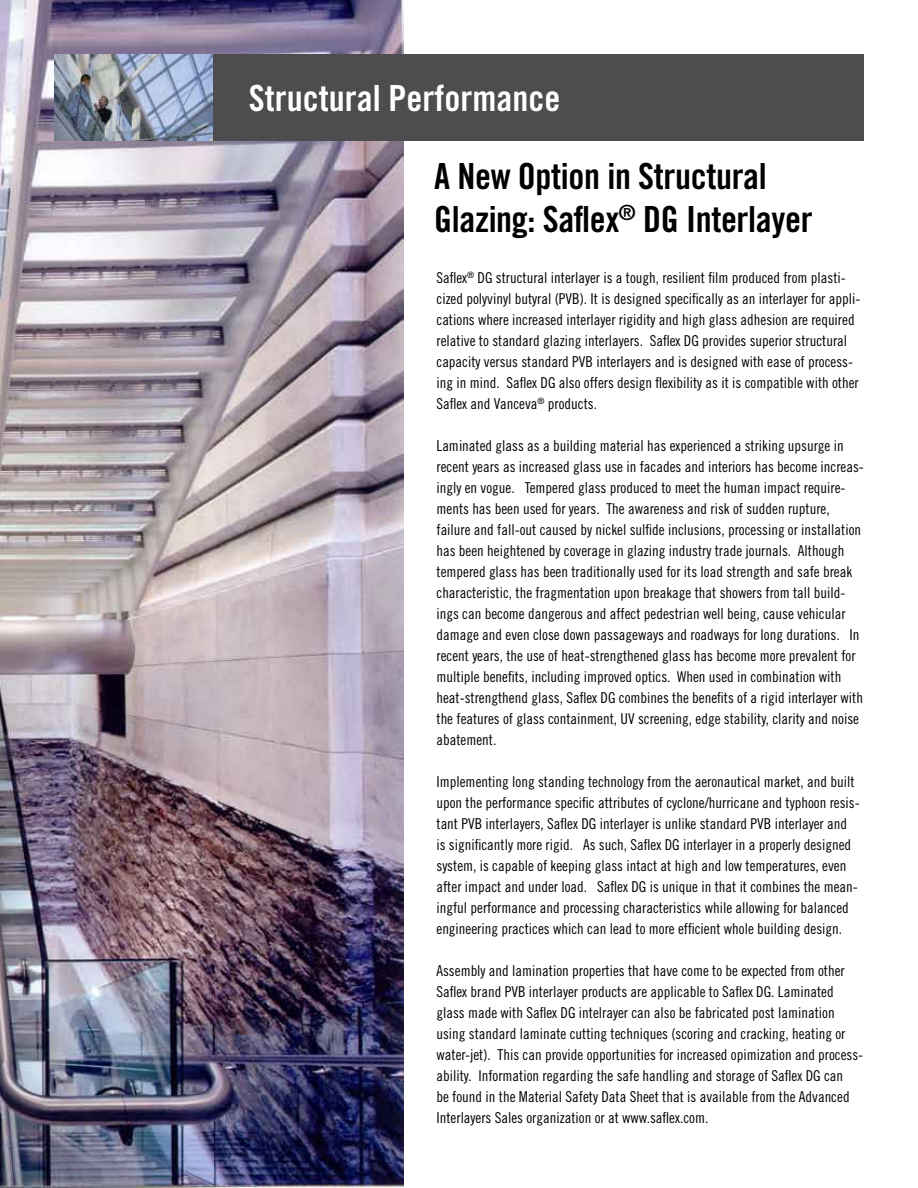
<style>
.page{position:relative;width:918px;height:1188px;background:#fff}
.page>*{position:absolute;margin:0;border:0;box-sizing:border-box;transform-origin:0 0}
.t1{font:36px/43.2px "Trade Gothic LT Std Bd Cn 20";letter-spacing:-.01em;color:#000}
.t2{font:36px "Trade Gothic LT Std Bd Cn 20";color:#fff}
.t3{font:15px/21px "Trade Gothic LT Std Cn 18";color:#000}
</style>
<div class="page">
<img style="left:0;top:0;width:404px;height:1188px">
<div style="left:54px;top:54px;width:810px;height:86px;background:#4d4d4f"></div>
<img style="left:54px;top:54px;width:158px;height:86px">
<h1 class="t2" style="left:249px;top:76px;width:313px">Structural Performance</h1>
<h1 class="t1" style="left:434px;top:154px;width:380px">A New Option in Structural<br>Glazing: Saflex<sup>®</sup> DG Interlayer</h1>
<p class="t3" style="left:436px;top:267px;width:425px">Saflex<sup>®</sup> DG structural interlayer is a tough, resilient film produced from plasti&shy;cized polyvinyl butyral (PVB). It is designed specifically as an interlayer for appli&shy;cations where increased interlayer rigidity and high glass adhesion are required relative to standard glazing interlayers. Saflex DG provides superior structural capacity versus standard PVB interlayers and is designed with ease of process&shy;ing in mind. Saflex DG also offers design flexibility as it is compatible with other Saflex and Vanceva<sup>®</sup> products.</p>
<p class="t3" style="left:437px;top:435px;width:429px">Laminated glass as a building material has experienced a striking upsurge in recent years as increased glass use in facades and interiors has become increas&shy;ingly en vogue. Tempered glass produced to meet the human impact require&shy;ments has been used for years. The awareness and risk of sudden rupture, failure and fall-out caused by nickel sulfide inclusions, processing or installation has been heightened by coverage in glazing industry trade journals. Although tempered glass has been traditionally used for its load strength and safe break characteristic, the fragmentation upon breakage that showers from tall build&shy;ings can become dangerous and affect pedestrian well being, cause vehicular damage and even close down passageways and roadways for long durations. In recent years, the use of heat-strengthened glass has become more prevalent for multiple benefits, including improved optics. When used in combination with heat-strengthend glass, Saflex DG combines the benefits of a rigid interlayer with the features of glass containment, UV screening, edge stability, clarity and noise abatement.</p>
<p class="t3" style="left:437px;top:771px;width:425px">Implementing long standing technology from the aeronautical market, and built upon the performance specific attributes of cyclone/hurricane and typhoon resis&shy;tant PVB interlayers, Saflex DG interlayer is unlike standard PVB interlayer and is significantly more rigid. As such, Saflex DG interlayer in a properly designed system, is capable of keeping glass intact at high and low temperatures, even after impact and under load. Saflex DG is unique in that it combines the mean&shy;ingful performance and processing characteristics while allowing for balanced engineering practices which can lead to more efficient whole building design.</p>
<p class="t3" style="left:437px;top:960px;width:428px">Assembly and lamination properties that have come to be expected from other Saflex brand PVB interlayer products are applicable to Saflex DG. Laminated glass made with Saflex DG intelrayer can also be fabricated post lamination using standard laminate cutting techniques (scoring and cracking, heating or water-jet). This can provide opportunities for increased opimization and process&shy;ability. Information regarding the safe handling and storage of Saflex DG can<br>be found in the Material Safety Data Sheet that is available from the Advanced Interlayers Sales organization or at www.saflex.com.</p>
</div>
